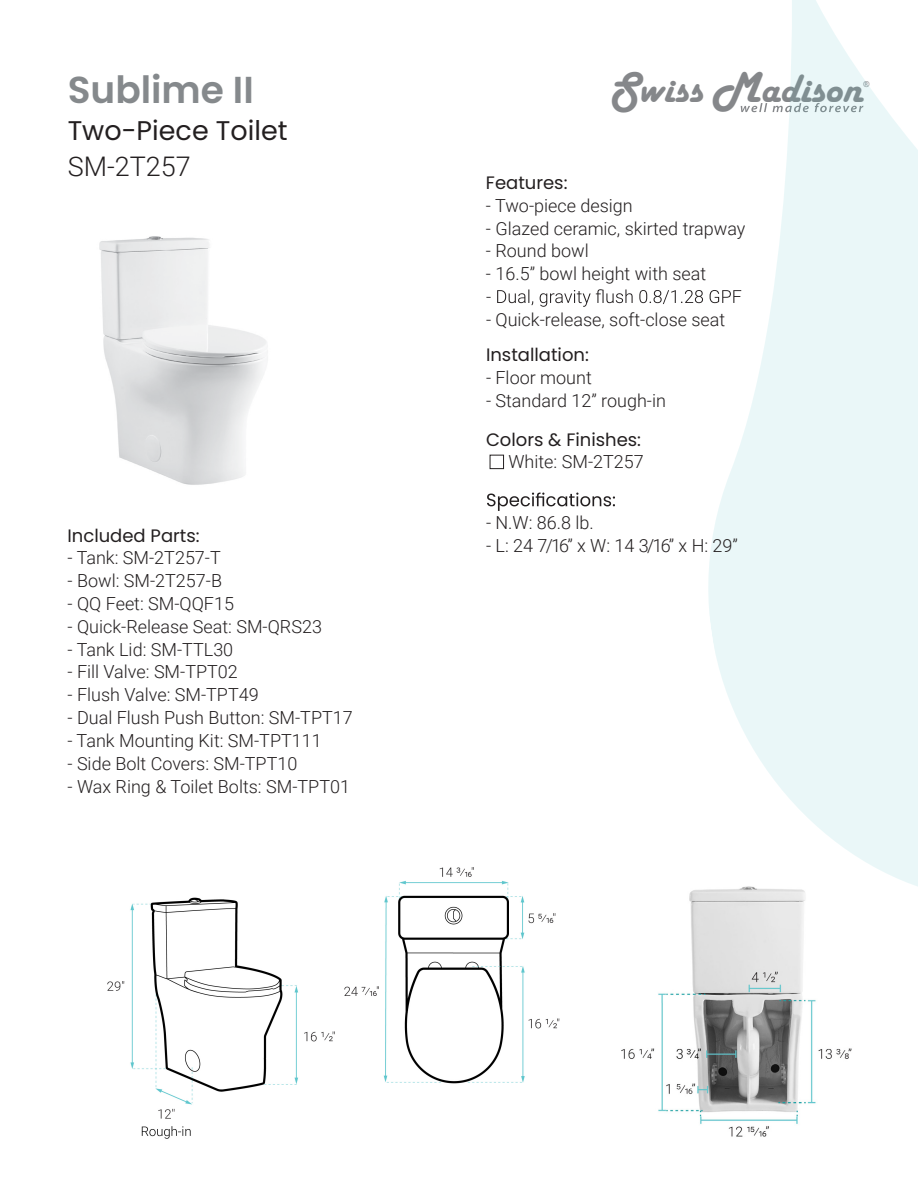
<style>
.page{position:relative;width:918px;height:1188px;background:#fff}
.page>*{position:absolute;margin:0;border:0;box-sizing:border-box;transform-origin:0 0}
.t1{font:41.1px "Harlow Solid";color:#85878a}
.t2{font:600 37.5px "Poppins";color:#85898c}
.t3{font:27px "Poppins";color:#231f20}
.t4{font:300 27px "Roboto";color:#231f20}
.t5{font:300 18px "Roboto";color:#231f20}
.t6{font:18px "Poppins";color:#231f20}
.t7{font:8.1px "Arial";color:#85878a}
.s1{font-size:45px}
</style>
<div class="page">
<img style="left:99px;top:236px;width:169px;height:249px">
<img style="left:621px;top:939px;width:231px;height:198px">
<svg style="left:689px;top:0;width:229px;height:939px;fill:#eaf7f8"></svg>
<img style="left:107px;top:867px;width:453px;height:272px">
<svg style="left:486px;top:289px;width:255px;height:18px"></svg>
<svg style="left:487px;top:492px;width:128px;height:19px"></svg>
<div style="left:490px;top:455px;width:14px;height:14px;border:1px solid #231f20"></div>
<h2 class="t2" style="left:68px;top:68px;width:188px">Sublime II</h2>
<h3 class="t3" style="left:68px;top:114px;width:221px">Two-Piece Toilet</h3>
<h3 class="t4" style="left:68px;top:148px;width:125px">SM-2T257</h3>
<p class="t6" style="left:68px;top:525px;width:134px">Included Parts:</p>
<p class="t5" style="left:68px;top:545px;width:155px">- Tank: SM-2T257-T</p>
<p class="t5" style="left:68px;top:568px;width:156px">- Bowl: SM-2T257-B</p>
<p class="t5" style="left:68px;top:591px;width:168px">- QQ Feet: SM-QQF15</p>
<p class="t5" style="left:68px;top:614px;width:256px">- Quick-Release Seat: SM-QRS23</p>
<p class="t5" style="left:68px;top:637px;width:167px">- Tank Lid: SM-TTL30</p>
<p class="t5" style="left:67px;top:659px;width:172px">- Fill Valve: SM-TPT02</p>
<p class="t5" style="left:67px;top:682px;width:193px">- Flush Valve: SM-TPT49</p>
<p class="t5" style="left:68px;top:705px;width:287px">- Dual Flush Push Button: SM-TPT17</p>
<p class="t5" style="left:67px;top:728px;width:256px">- Tank Mounting Kit: SM-TPT111</p>
<p class="t5" style="left:67px;top:751px;width:231px">- Side Bolt Covers: SM-TPT10</p>
<p class="t5" style="left:67px;top:774px;width:284px">- Wax Ring &amp; Toilet Bolts: SM-TPT01</p>
<h1 class="t1" style="left:610px;top:66px;width:254px"><span class="s1">S</span>wiss <span class="s1">M</span>adison</h1>
<p class="t7" style="left:864px;top:79px;width:8px">®</p>
<p class="t6" style="left:486px;top:172px;width:83px">Features:</p>
<p class="t5" style="left:486px;top:193px;width:148px">- Two-piece design</p>
<p class="t5" style="left:486px;top:216px;width:261px">- Glazed ceramic, skirted trapway</p>
<p class="t5" style="left:486px;top:238px;width:104px">- Round bowl</p>
<p class="t5" style="left:486px;top:261px;width:222px">- 16.5” bowl height with seat</p>
<p class="t5" style="left:486px;top:307px;width:241px">- Quick-release, soft-close seat</p>
<p class="t6" style="left:486px;top:344px;width:104px">Installation:</p>
<p class="t5" style="left:486px;top:365px;width:107px">- Floor mount</p>
<p class="t5" style="left:486px;top:388px;width:181px">- Standard 12” rough-in</p>
<p class="t6" style="left:486px;top:429px;width:157px">Colors &amp; Finishes:</p>
<p class="t5" style="left:508px;top:449px;width:137px">White: SM-2T257</p>
<p class="t5" style="left:486px;top:510px;width:109px">- N.W: 86.8 lb.</p>
<p class="t5" style="left:486px;top:533px;width:254px">- L: 24 7/16” x W: 14 3/16” x H: 29”</p>
</div>
